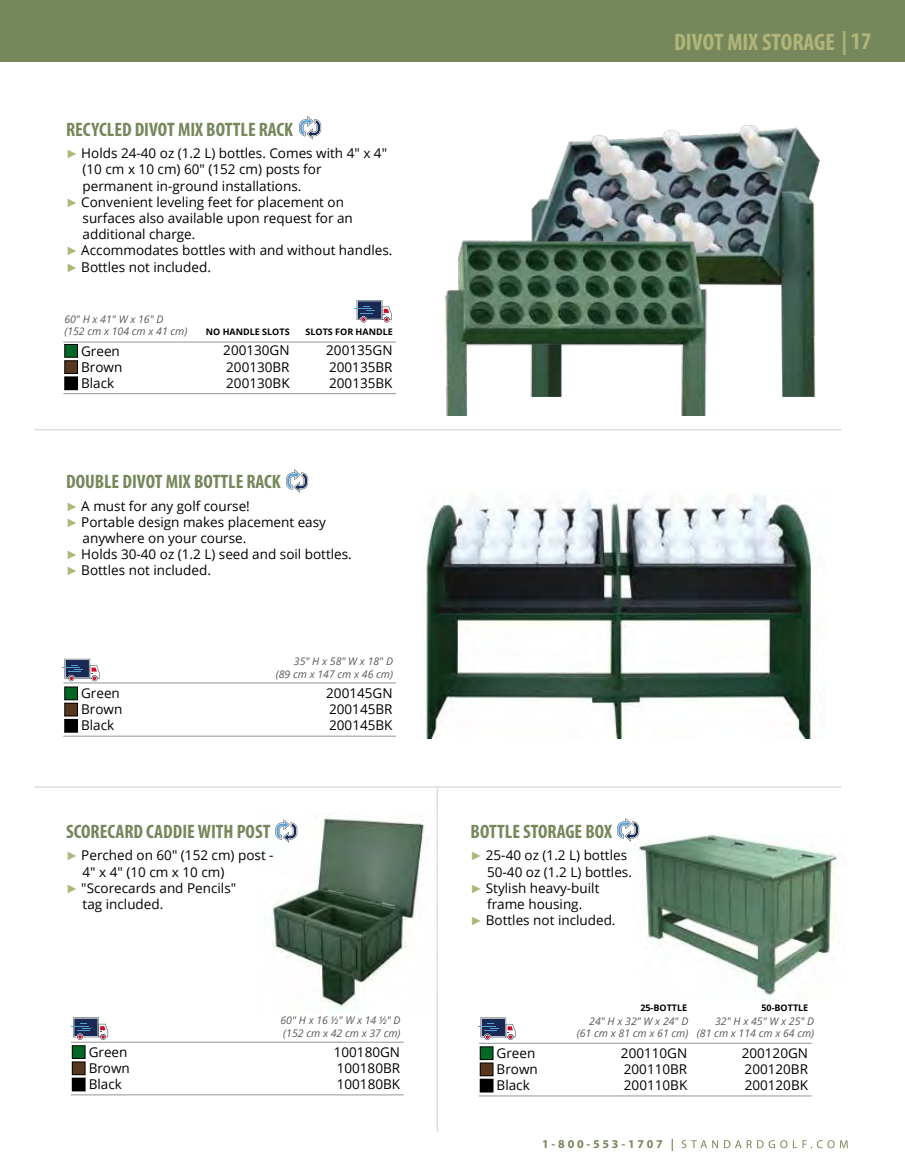
<style>
.page{position:relative;width:905px;height:1175px;background:#fff}
.page>*{position:absolute;margin:0;border:0;box-sizing:border-box;transform-origin:0 0}
.t1{font:700 condensed 24px "Myriad Pro";color:#b0b579}
.t2{font:700 condensed 19.5px "Myriad Pro";color:#76875b}
.t3{font:13.5px/16.2px "Open Sans";color:#000;text-align:justify}
.t4{font:700 12px "Myriad Pro";letter-spacing:.23em;color:#76875b}
.t5{font:italic 10.5px/12.6px "Open Sans";color:#58595b;text-align:right}
.t6{font:700 9px "Open Sans";color:#000}
.s1{font-family:"Arial";font-size:12px;color:#b0b579}
</style>
<div class="page">
<div style="left:0;top:0;width:904px;height:62px;background:#76875b"></div>
<svg style="left:681px;top:1140px;width:37px;height:8px"></svg>
<svg style="left:724px;top:1140px;width:27px;height:8px"></svg>
<svg style="left:757px;top:1140px;width:90px;height:8px"></svg>
<img style="left:531px;top:125px;width:289px;height:272px">
<img style="left:426px;top:494px;width:389px;height:245px">
<img style="left:635px;top:834px;width:202px;height:164px">
<img style="left:271px;top:814px;width:154px;height:196px">
<img style="left:445px;top:235px;width:267px;height:180px">
<hr style="left:63px;top:393px;width:333px;height:1px;background:#939598">
<hr style="left:63px;top:342px;width:333px;height:1px;background:#939598">
<hr style="left:478px;top:1095px;width:333px;height:1px;background:#939598">
<hr style="left:478px;top:1043px;width:333px;height:1px;background:#939598">
<hr style="left:63px;top:736px;width:333px;height:1px;background:#939598">
<hr style="left:63px;top:682px;width:333px;height:1px;background:#939598">
<hr style="left:71px;top:1094px;width:332px;height:1px;background:#939598">
<hr style="left:71px;top:1042px;width:332px;height:1px;background:#939598">
<div style="left:65px;top:344px;width:12px;height:13px;background:#006727"></div>
<div style="left:64px;top:344px;width:14px;height:14px;border:1px solid #000"></div>
<div style="left:480px;top:1046px;width:13px;height:13px;background:#006727"></div>
<div style="left:480px;top:1046px;width:13px;height:14px;border:1px solid #000"></div>
<div style="left:65px;top:687px;width:12px;height:13px;background:#006727"></div>
<div style="left:64px;top:686px;width:14px;height:14px;border:1px solid #000"></div>
<div style="left:72px;top:1045px;width:13px;height:13px;background:#006727"></div>
<div style="left:72px;top:1045px;width:13px;height:13px;border:1px solid #000"></div>
<div style="left:65px;top:361px;width:12px;height:12px;background:#57371e"></div>
<div style="left:64px;top:360px;width:14px;height:14px;border:1px solid #000"></div>
<div style="left:480px;top:1063px;width:13px;height:12px;background:#57371e"></div>
<div style="left:480px;top:1062px;width:13px;height:14px;border:1px solid #000"></div>
<div style="left:65px;top:703px;width:12px;height:13px;background:#57371e"></div>
<div style="left:64px;top:703px;width:14px;height:13px;border:1px solid #000"></div>
<div style="left:72px;top:1061px;width:13px;height:13px;background:#57371e"></div>
<div style="left:72px;top:1061px;width:13px;height:14px;border:1px solid #000"></div>
<div style="left:65px;top:377px;width:12px;height:13px;background:#000"></div>
<div style="left:64px;top:376px;width:14px;height:14px;border:1px solid #000"></div>
<div style="left:480px;top:1079px;width:13px;height:13px;background:#000"></div>
<div style="left:480px;top:1078px;width:13px;height:14px;border:1px solid #000"></div>
<div style="left:65px;top:719px;width:12px;height:13px;background:#000"></div>
<div style="left:64px;top:719px;width:14px;height:13px;border:1px solid #000"></div>
<div style="left:72px;top:1078px;width:13px;height:12px;background:#000"></div>
<div style="left:72px;top:1077px;width:13px;height:14px;border:1px solid #000"></div>
<hr style="left:34px;top:429px;width:807px;height:1px;background:#dcddde">
<hr style="left:34px;top:786px;width:807px;height:1px;background:#dcddde">
<hr style="left:436px;top:787px;width:2px;height:345px;background:#dcddde">
<svg style="left:617px;top:818px;width:22px;height:23px"></svg>
<svg style="left:275px;top:819px;width:22px;height:23px"></svg>
<svg style="left:286px;top:469px;width:22px;height:24px"></svg>
<svg style="left:299px;top:116px;width:22px;height:23px"></svg>
<svg style="left:354px;top:300px;width:37px;height:23px"></svg>
<svg style="left:62px;top:659px;width:37px;height:22px"></svg>
<svg style="left:71px;top:1017px;width:37px;height:23px"></svg>
<svg style="left:478px;top:1017px;width:37px;height:23px"></svg>
<h2 class="t2" style="left:66px;top:117px;width:229px">RECYCLED DIVOT MIX BOTTLE RACK</h2>
<p class="t3" style="left:66px;top:145px;width:322px"><span class="s1">►</span> Holds 24-40 oz (1.2 L) bottles. Comes with 4" x 4"</p>
<p class="t3" style="left:83px;top:161px;width:240px">(10 cm x 10 cm) 60" (152 cm) posts for</p>
<p class="t3" style="left:83px;top:177px;width:220px">permanent in-ground installations.</p>
<p class="t3" style="left:66px;top:193px;width:279px"><span class="s1">►</span> Convenient leveling feet for placement on</p>
<p class="t3" style="left:83px;top:210px;width:272px">surfaces also available upon request for an</p>
<p class="t3" style="left:83px;top:226px;width:114px">additional charge.</p>
<p class="t3" style="left:66px;top:242px;width:328px"><span class="s1">►</span> Accommodates bottles with and without handles.</p>
<p class="t3" style="left:66px;top:258px;width:146px"><span class="s1">►</span> Bottles not included.</p>
<p class="t5" style="left:64px;top:312px;width:125px;text-align:left">60" H x 41" W x 16" D<br>(152 cm x 104 cm x 41 cm)</p>
<p class="t3" style="left:81px;top:342px;width:43px;text-align:left">Green<br>Brown<br>Black</p>
<p class="t6" style="left:206px;top:326px;width:85px">NO HANDLE SLOTS</p>
<p class="t3" style="left:223px;top:342px;width:68px">200130GN 200130BR 200130BK</p>
<p class="t6" style="left:305px;top:326px;width:89px">SLOTS FOR HANDLE</p>
<p class="t3" style="left:326px;top:342px;width:68px">200135GN 200135BR 200135BK</p>
<h2 class="t2" style="left:66px;top:469px;width:216px">DOUBLE DIVOT MIX BOTTLE RACK</h2>
<p class="t3" style="left:66px;top:497px;width:185px"><span class="s1">►</span> A must for any golf course!</p>
<p class="t3" style="left:66px;top:513px;width:261px"><span class="s1">►</span> Portable design makes placement easy</p>
<p class="t3" style="left:83px;top:529px;width:165px">anywhere on your course.</p>
<p class="t3" style="left:66px;top:546px;width:287px"><span class="s1">►</span> Holds 30-40 oz (1.2 L) seed and soil bottles.</p>
<p class="t3" style="left:66px;top:562px;width:146px"><span class="s1">►</span> Bottles not included.</p>
<p class="t3" style="left:81px;top:684px;width:43px;text-align:left">Green<br>Brown<br>Black</p>
<p class="t5" style="left:276px;top:655px;width:119px">35" H x 58" W x 18" D<br>(89 cm x 147 cm x 46 cm)</p>
<p class="t3" style="left:326px;top:684px;width:68px">200145GN 200145BR 200145BK</p>
<h2 class="t2" style="left:66px;top:819px;width:206px">SCORECARD CADDIE WITH POST</h2>
<p class="t3" style="left:66px;top:847px;width:209px"><span class="s1">►</span> Perched on 60" (152 cm) post -</p>
<p class="t3" style="left:83px;top:863px;width:143px">4" x 4" (10 cm x 10 cm)</p>
<p class="t3" style="left:66px;top:879px;width:172px"><span class="s1">►</span> "Scorecards and Pencils"</p>
<p class="t3" style="left:83px;top:895px;width:82px">tag included.</p>
<p class="t3" style="left:89px;top:1043px;width:43px;text-align:left">Green<br>Brown<br>Black</p>
<p class="t5" style="left:280px;top:1013px;width:122px;text-align:left">60" H x 16 ½" W x 14 ½" D (152 cm x 42 cm x 37 cm)</p>
<p class="t3" style="left:334px;top:1043px;width:68px">100180GN 100180BR 100180BK</p>
<h1 class="t1" style="left:674px;top:27px;width:199px">DIVOT MIX STORAGE | 17</h1>
<h2 class="t2" style="left:470px;top:819px;width:143px">BOTTLE STORAGE BOX</h2>
<p class="t3" style="left:470px;top:847px;width:158px"><span class="s1">►</span> 25-40 oz (1.2 L) bottles</p>
<p class="t3" style="left:487px;top:863px;width:146px">50-40 oz (1.2 L) bottles.</p>
<p class="t3" style="left:470px;top:879px;width:130px"><span class="s1">►</span> Stylish heavy-built</p>
<p class="t3" style="left:487px;top:895px;width:97px">frame housing.</p>
<p class="t3" style="left:470px;top:912px;width:146px"><span class="s1">►</span> Bottles not included.</p>
<p class="t6" style="left:640px;top:1001px;width:48px">25-BOTTLE</p>
<p class="t6" style="left:761px;top:1001px;width:48px">50-BOTTLE</p>
<p class="t3" style="left:496px;top:1044px;width:43px;text-align:left">Green<br>Brown<br>Black</p>
<p class="t5" style="left:577px;top:1014px;width:113px">24" H x 32" W x 24" D (61 cm x 81 cm x 61 cm)</p>
<p class="t5" style="left:697px;top:1014px;width:119px">32" H x 45" W x 25" D<br>(81 cm x 114 cm x 64 cm)</p>
<p class="t3" style="left:621px;top:1044px;width:68px">200110GN 200110BR 200110BK</p>
<p class="t3" style="left:741px;top:1044px;width:68px">200120GN 200120BR 200120BK</p>
<p class="t4" style="left:542px;top:1136px;width:134px">1-800-553-1707 |</p>
</div>
